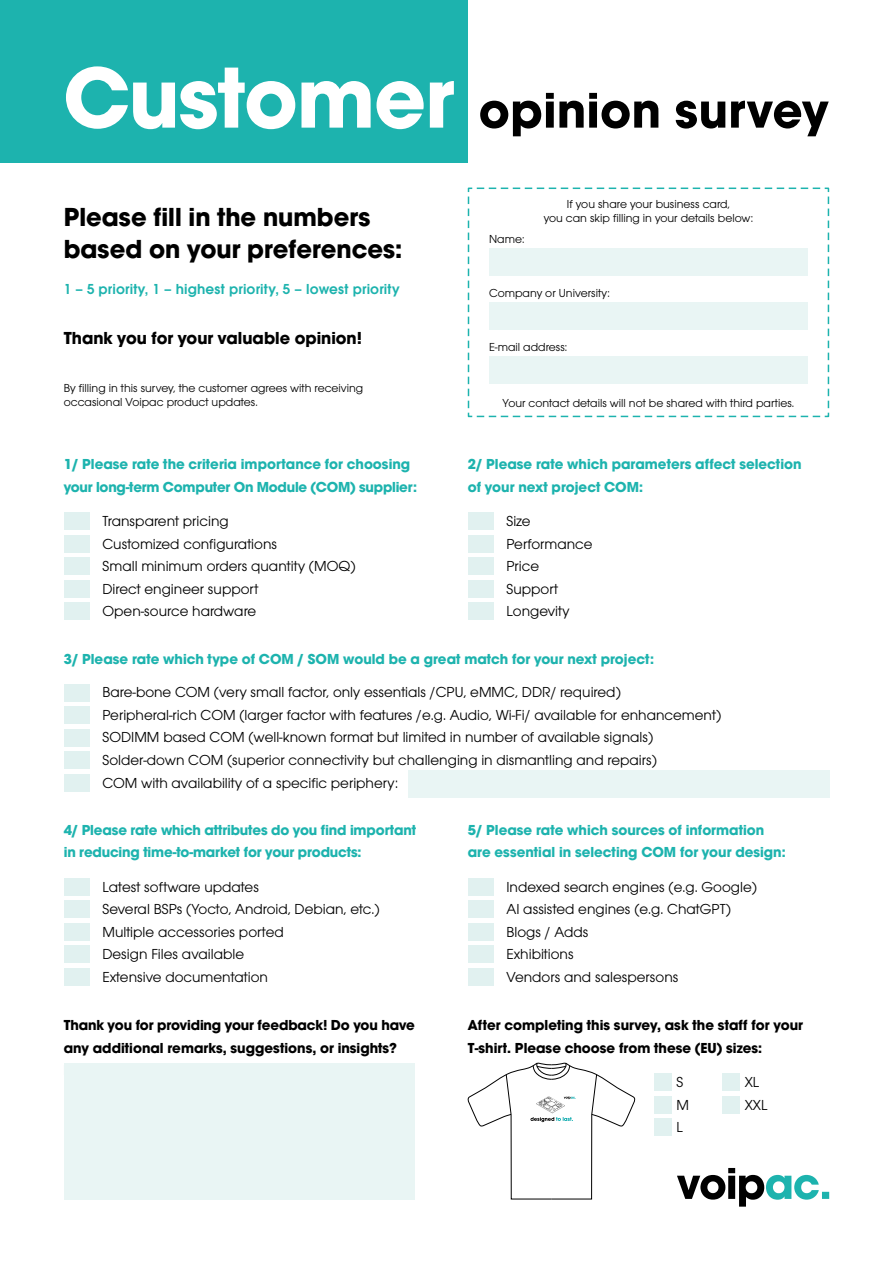
<style>
.page{position:relative;width:893px;height:1263px;background:#fff}
.page>*{position:absolute;margin:0;border:0;box-sizing:border-box;transform-origin:0 0}
.t1{font:700 51.9px "Avant Gar Got Itc TCE";letter-spacing:.01em;color:#000}
.t2{font:700 27px/31.5px "Avant Gar Got Itc TCE";color:#000}
.t3{font:700 18px "Avant Gar Got Itc TCE";color:#000}
.t4{font:15px/22.5px "Avant Gar Got Itc TCE Boo";color:#000}
.t5{font:700 15px/22.5px "Avant Gar Got Itc TCE";color:#1db3ae}
.t6{font:700 15px/22.5px "Avant Gar Got Itc TCE";color:#000}
.t7{font:15px "Avant Gar Got Itc TCE Dem";letter-spacing:.01em;color:#1db3ae}
.t8{font:12px/14.4px "Avant Gar Got Itc TCE Boo";color:#000;text-align:center}
.s1{font-size:89.55px;color:#fff}
</style>
<div class="page">
<div style="left:0;top:0;width:468px;height:162px;background:#1db3ae"></div>
<svg style="left:677px;top:1168px;width:152px;height:38px"></svg>
<svg style="left:467px;top:187px;width:363px;height:231px"></svg>
<div style="left:408px;top:770px;width:421px;height:28px;background:#e9f5f4"></div>
<svg style="left:467px;top:1063px;width:169px;height:136px"></svg>
<div style="left:489px;top:248px;width:319px;height:28px;background:#e9f5f4"></div>
<div style="left:64px;top:878px;width:25px;height:17px;background:#e1f1f0"></div>
<div style="left:64px;top:684px;width:25px;height:17px;background:#e1f1f0"></div>
<div style="left:64px;top:513px;width:25px;height:17px;background:#e1f1f0"></div>
<div style="left:655px;top:1074px;width:17px;height:17px;background:#e1f1f0"></div>
<div style="left:655px;top:1096px;width:17px;height:17px;background:#e1f1f0"></div>
<div style="left:655px;top:1118px;width:17px;height:17px;background:#e1f1f0"></div>
<div style="left:723px;top:1074px;width:17px;height:17px;background:#e1f1f0"></div>
<div style="left:723px;top:1096px;width:17px;height:17px;background:#e1f1f0"></div>
<div style="left:64px;top:901px;width:25px;height:17px;background:#e1f1f0"></div>
<div style="left:64px;top:707px;width:25px;height:17px;background:#e1f1f0"></div>
<div style="left:64px;top:535px;width:25px;height:17px;background:#e1f1f0"></div>
<div style="left:64px;top:923px;width:25px;height:17px;background:#e1f1f0"></div>
<div style="left:64px;top:729px;width:25px;height:17px;background:#e1f1f0"></div>
<div style="left:64px;top:558px;width:25px;height:17px;background:#e1f1f0"></div>
<div style="left:64px;top:946px;width:25px;height:17px;background:#e1f1f0"></div>
<div style="left:64px;top:752px;width:25px;height:17px;background:#e1f1f0"></div>
<div style="left:64px;top:580px;width:25px;height:17px;background:#e1f1f0"></div>
<div style="left:64px;top:968px;width:25px;height:17px;background:#e1f1f0"></div>
<div style="left:64px;top:774px;width:25px;height:17px;background:#e1f1f0"></div>
<div style="left:64px;top:603px;width:25px;height:17px;background:#e1f1f0"></div>
<div style="left:468px;top:513px;width:25px;height:17px;background:#e1f1f0"></div>
<div style="left:468px;top:878px;width:25px;height:17px;background:#e1f1f0"></div>
<div style="left:468px;top:535px;width:25px;height:17px;background:#e1f1f0"></div>
<div style="left:468px;top:901px;width:25px;height:17px;background:#e1f1f0"></div>
<div style="left:468px;top:558px;width:25px;height:17px;background:#e1f1f0"></div>
<div style="left:468px;top:923px;width:25px;height:17px;background:#e1f1f0"></div>
<div style="left:468px;top:580px;width:25px;height:17px;background:#e1f1f0"></div>
<div style="left:468px;top:946px;width:25px;height:17px;background:#e1f1f0"></div>
<div style="left:468px;top:603px;width:25px;height:17px;background:#e1f1f0"></div>
<div style="left:468px;top:968px;width:25px;height:17px;background:#e1f1f0"></div>
<div style="left:489px;top:302px;width:319px;height:28px;background:#e9f5f4"></div>
<div style="left:489px;top:356px;width:319px;height:27px;background:#e9f5f4"></div>
<div style="left:64px;top:1063px;width:351px;height:136px;background:#e9f5f4"></div>
<h1 class="t1" style="left:63px;top:78px;width:766px"><span class="s1">Customer</span> opinion survey</h1>
<h2 class="t2" style="left:64px;top:201px;width:340px">Please fill in the numbers based on your preferences:</h2>
<p class="t7" style="left:64px;top:280px;width:337px">1 – 5 priority, 1 – highest priority, 5 – lowest priority</p>
<p class="t3" style="left:64px;top:327px;width:300px">Thank you for your valuable opinion!</p>
<p class="t8" style="left:64px;top:381px;width:301px;text-align:left">By filling in this survey, the customer agrees with receiving occasional Voipac product updates.</p>
<p class="t5" style="left:64px;top:453px;width:355px">1/ Please rate the criteria importance for choosing your long-term Computer On Module (COM) supplier:</p>
<p class="t4" style="left:102px;top:510px;width:255px">Transparent pricing<br>Customized configurations<br>Small minimum orders quantity (MOQ)<br>Direct engineer support<br>Open-source hardware</p>
<p class="t8" style="left:489px;top:231px;width:37px">Name:</p>
<p class="t8" style="left:544px;top:196px;width:211px">If you share your business card,<br>you can skip filling in your details below:</p>
<p class="t8" style="left:489px;top:285px;width:122px">Company or University:</p>
<p class="t8" style="left:489px;top:339px;width:80px">E-mail address:</p>
<p class="t8" style="left:503px;top:395px;width:293px">Your contact details will not be shared with third parties.</p>
<p class="t5" style="left:468px;top:453px;width:335px">2/ Please rate which parameters affect selection of your next project COM:</p>
<p class="t4" style="left:506px;top:510px;width:88px">Size<br>Performance<br>Price<br>Support<br>Longevity</p>
<p class="t5" style="left:64px;top:647px;width:592px">3/ Please rate which type of COM / SOM would be a great match for your next project:</p>
<p class="t4" style="left:102px;top:681px;width:620px">Bare-bone COM (very small factor, only essentials /CPU, eMMC, DDR/ required)<br>Peripheral-rich COM (larger factor with features /e.g. Audio, Wi-Fi/ available for enhancement)<br>SODIMM based COM (well-known format but limited in number of available signals)<br>Solder-down COM (superior connectivity but challenging in dismantling and repairs)<br>COM with availability of a specific periphery:</p>
<p class="t5" style="left:64px;top:818px;width:354px">4/ Please rate which attributes do you find important in reducing time-to-market for your products:</p>
<p class="t4" style="left:102px;top:875px;width:279px">Latest software updates<br>Several BSPs (Yocto, Android, Debian, etc.)<br>Multiple accessories ported<br>Design Files available<br>Extensive documentation</p>
<p class="t6" style="left:64px;top:1013px;width:353px">Thank you for providing your feedback! Do you have any additional remarks, suggestions, or insights?</p>
<p class="t5" style="left:468px;top:818px;width:319px">5/ Please rate which sources of information are essential in selecting COM for your design:</p>
<p class="t4" style="left:506px;top:875px;width:252px">Indexed search engines (e.g. Google)<br>AI assisted engines (e.g. ChatGPT)<br>Blogs / Adds<br>Exhibitions<br>Vendors and salespersons</p>
<p class="t6" style="left:468px;top:1013px;width:337px">After completing this survey, ask the staff for your<br>T-shirt. Please choose from these (EU) sizes:</p>
<p class="t4" style="left:677px;top:1071px;width:14px">S<br>M<br>L</p>
<p class="t4" style="left:745px;top:1071px;width:24px">XL<br>XXL</p>
</div>
